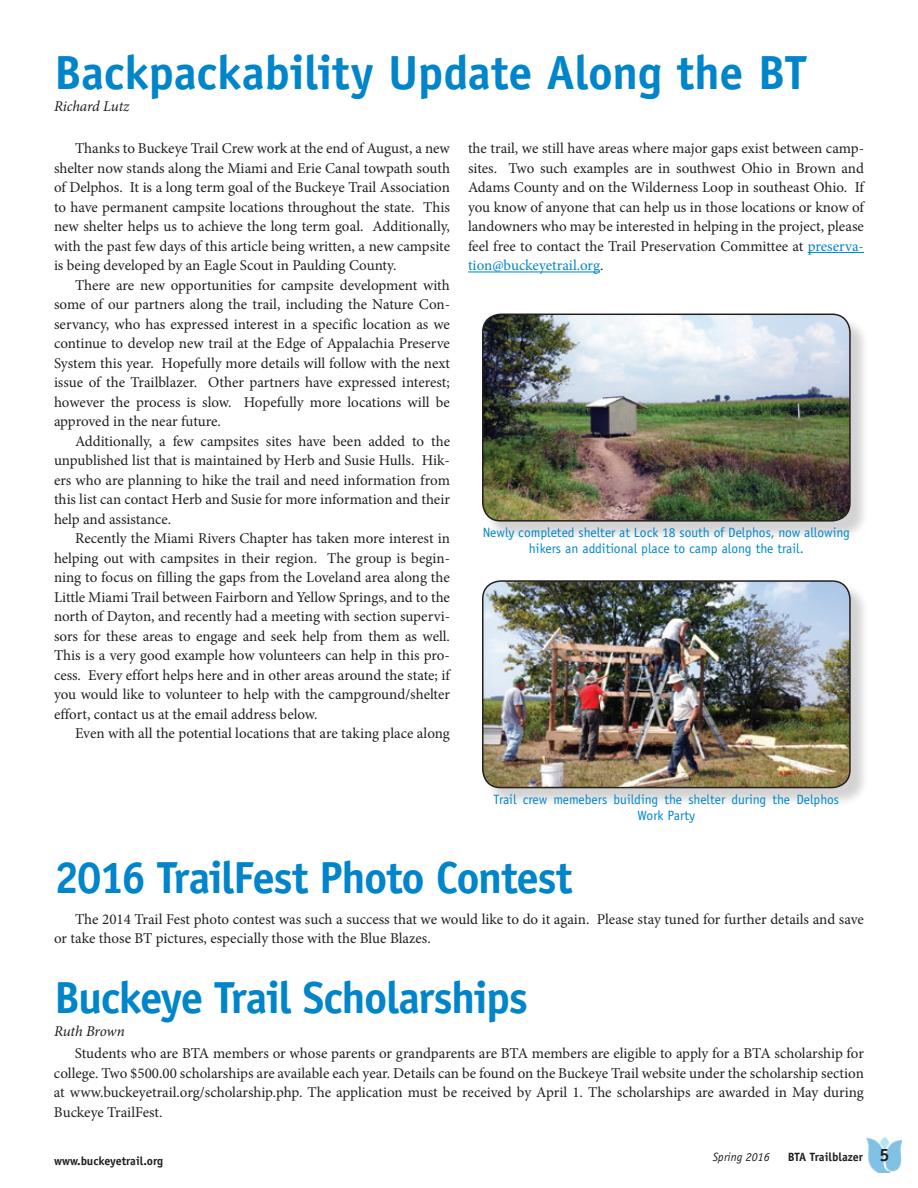
<style>
.page{position:relative;width:918px;height:1188px;background:#fff}
.page>*{position:absolute;margin:0;border:0;box-sizing:border-box;transform-origin:0 0}
.t1{font:700 48px "Officina Sans Std";letter-spacing:-.01em;color:#0085cb}
.t2{font:700 45px "Officina Sans Std";letter-spacing:-.03em;color:#0085cb}
.t3{font:15px/19.5px "Minion Pro";color:#231f20;text-align:justify}
.t4{font:italic 15px "Minion Pro";letter-spacing:-.005em;color:#231f20}
.t5{font:13.5px/16.2px "Officina Sans Std";color:#0085cb;text-align:center}
.t6{font:700 12px "Officina Sans Std";color:#231f20}
.t7{font:italic 12px "Officina Sans Std";color:#231f20}
.s1{color:#0085cb}
.s2{font-size:18px}
</style>
<div class="page">
<img style="left:866px;top:1137px;width:35px;height:35px">
<hr style="left:808px;top:252px;width:56px;height:1px;background:#0085cb">
<hr style="left:468px;top:272px;width:132px;height:1px;background:#0085cb">
<div style="left:484px;top:316px;width:385px;height:224px;background:#231f20;opacity:.2"></div>
<img style="left:483px;top:314px;width:367px;height:207px">
<div style="left:482px;top:314px;width:369px;height:208px;border:2px solid #231f20;border-radius:18px"></div>
<div style="left:484px;top:583px;width:385px;height:224px;background:#231f20;opacity:.2"></div>
<img style="left:483px;top:581px;width:367px;height:207px">
<div style="left:482px;top:580px;width:369px;height:208px;border:2px solid #231f20;border-radius:18px"></div>
<h1 class="t1" style="left:54px;top:42px;width:754px">Backpackability Update Along the BT</h1>
<p class="t4" style="left:54px;top:96px;width:77px">Richard Lutz</p>
<p class="t3" style="left:54px;top:139px;width:398px;text-indent:21px">Thanks to Buckeye Trail Crew work at the end of August, a new shelter now stands along the Miami and Erie Canal towpath south of Delphos. It is a long term goal of the Buckeye Trail Association to have permanent campsite locations throughout the state. This new shelter helps us to achieve the long term goal. Additionally, with the past few days of this article being written, a new campsite is being developed by an Eagle Scout in Paulding County.</p>
<p class="t3" style="left:54px;top:275px;width:398px;text-indent:21px">There are new opportunities for campsite development with some of our partners along the trail, including the Nature Con&shy;servancy, who has expressed interest in a specific location as we continue to develop new trail at the Edge of Appalachia Preserve System this year. Hopefully more details will follow with the next issue of the Trailblazer. Other partners have expressed interest; however the process is slow. Hopefully more locations will be approved in the near future.</p>
<p class="t3" style="left:54px;top:431px;width:398px;text-indent:21px">Additionally, a few campsites sites have been added to the unpublished list that is maintained by Herb and Susie Hulls. Hik&shy;ers who are planning to hike the trail and need information from this list can contact Herb and Susie for more information and their help and assistance.</p>
<p class="t3" style="left:54px;top:529px;width:398px;text-indent:21px">Recently the Miami Rivers Chapter has taken more interest in helping out with campsites in their region. The group is begin&shy;ning to focus on filling the gaps from the Loveland area along the Little Miami Trail between Fairborn and Yellow Springs, and to the north of Dayton, and recently had a meeting with section supervi&shy;sors for these areas to engage and seek help from them as well.<br>This is a very good example how volunteers can help in this pro&shy;cess. Every effort helps here and in other areas around the state; if you would like to volunteer to help with the campground/shelter effort, contact us at the email address below.</p>
<p class="t3" style="left:75px;top:724px;width:376px">Even with all the potential locations that are taking place along</p>
<p class="t3" style="left:468px;top:139px;width:398px">the trail, we still have areas where major gaps exist between camp&shy;sites. Two such examples are in southwest Ohio in Brown and Adams County and on the Wilderness Loop in southeast Ohio. If you know of anyone that can help us in those locations or know of landowners who may be interested in helping in the project, please feel free to contact the Trail Preservation Committee at <span class="s1">preserva&shy;tion@buckeyetrail.org</span>.</p>
<p class="t5" style="left:483px;top:524px;width:369px">Newly completed shelter at Lock 18 south of Delphos, now allowing hikers an additional place to camp along the trail.</p>
<p class="t5" style="left:494px;top:791px;width:347px">Trail crew memebers building the shelter during the Delphos<br>Work Party</p>
<h2 class="t2" style="left:54px;top:850px;width:520px">2016 TrailFest Photo Contest</h2>
<p class="t3" style="left:54px;top:909px;width:812px;text-indent:21px">The 2014 Trail Fest photo contest was such a success that we would like to do it again. Please stay tuned for further details and save or take those BT pictures, especially those with the Blue Blazes.</p>
<h2 class="t2" style="left:54px;top:970px;width:476px">Buckeye Trail Scholarships</h2>
<p class="t4" style="left:54px;top:1021px;width:72px">Ruth Brown</p>
<p class="t3" style="left:54px;top:1044px;width:812px;text-indent:21px">Students who are BTA members or whose parents or grandparents are BTA members are eligible to apply for a BTA scholarship for college. Two $500.00 scholarships are available each year. Details can be found on the Buckeye Trail website under the scholarship section at www.buckeyetrail.org/scholarship.php. The application must be received by April 1. The scholarships are awarded in May during Buckeye TrailFest.</p>
<p class="t6" style="left:54px;top:1153px;width:111px">www.buckeyetrail.org</p>
<p class="t7" style="left:713px;top:1150px;width:59px">Spring 2016</p>
<p class="t6" style="left:788px;top:1150px;width:103px">BTA Trailblazer <span class="s2">5</span></p>
</div>
